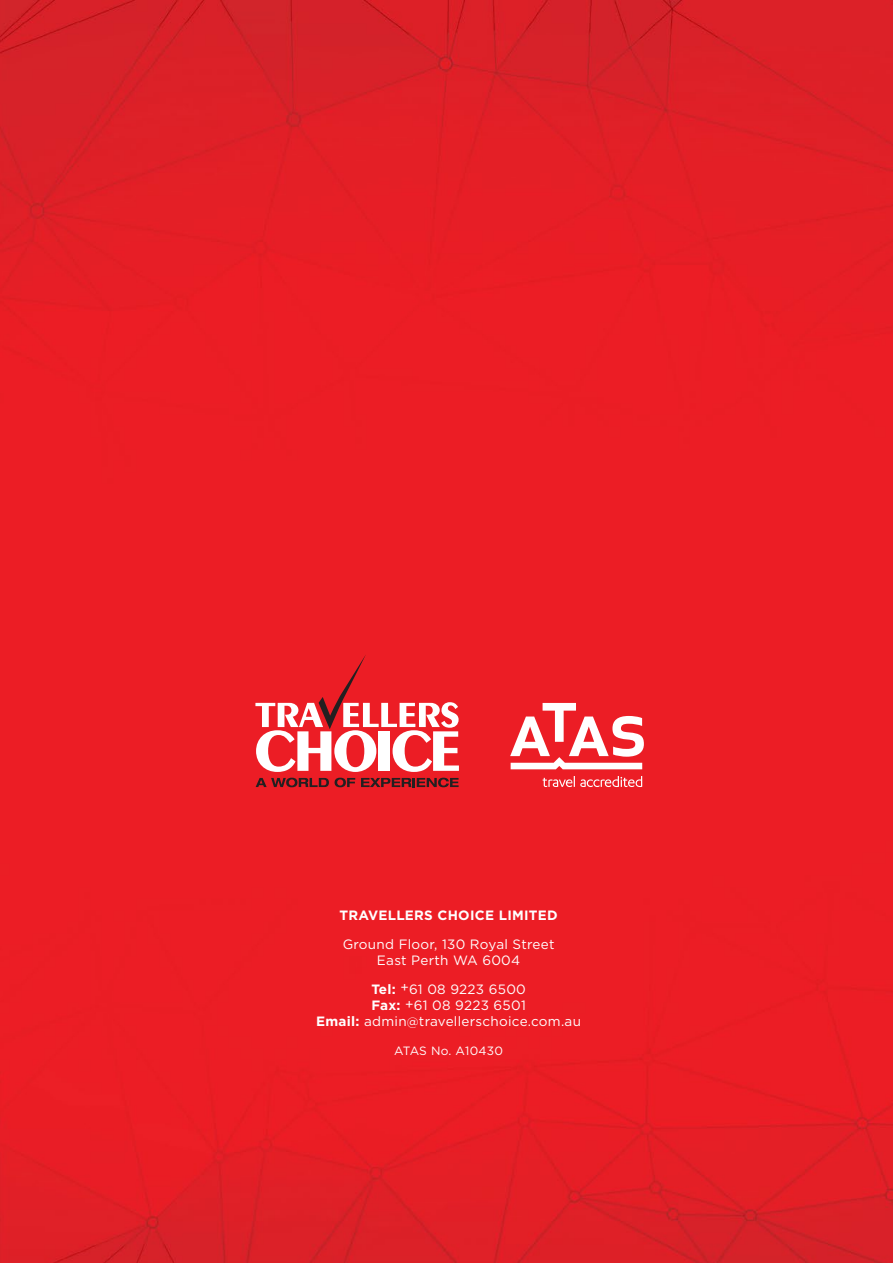
<style>
.page{position:relative;width:893px;height:1263px;background:#fff}
.page>*{position:absolute;margin:0;border:0;box-sizing:border-box;transform-origin:0 0}
.t1{font:13.5px/16.2px "Gotham";letter-spacing:.02em;color:#fff;text-align:center}
.t2{font:700 13.5px "Gotham";letter-spacing:.02em;color:#fff}
.t3{font:12px "Gotham";letter-spacing:.02em;color:#fff}
.s1{font-weight:700}
.s2{font-size:12px}
</style>
<div class="page">
<img style="left:0;top:0;width:893px;height:1263px">
<svg style="left:255px;top:654px;width:204px;height:118px"></svg>
<svg style="left:256px;top:778px;width:73px;height:9px"></svg>
<svg style="left:335px;top:778px;width:20px;height:9px"></svg>
<svg style="left:361px;top:778px;width:98px;height:9px"></svg>
<svg style="left:543px;top:776px;width:99px;height:11px"></svg>
<svg style="left:510px;top:703px;width:134px;height:66px"></svg>
<p class="t2" style="left:339px;top:906px;width:220px">TRAVELLERS CHOICE LIMITED</p>
<p class="t1" style="left:343px;top:935px;width:213px">Ground Floor, 130 Royal Street<br>East Perth WA 6004</p>
<p class="t1" style="left:316px;top:981px;width:266px"><span class="s1">Tel:</span> +61 08 9223 6500<br><span class="s1">Fax:</span> +61 08 9223 6501<br><span class="s1">Email:</span> admin<span class="s2">@</span>travellerschoice.com.au</p>
<p class="t3" style="left:394px;top:1043px;width:110px">ATAS No. A10430</p>
</div>
